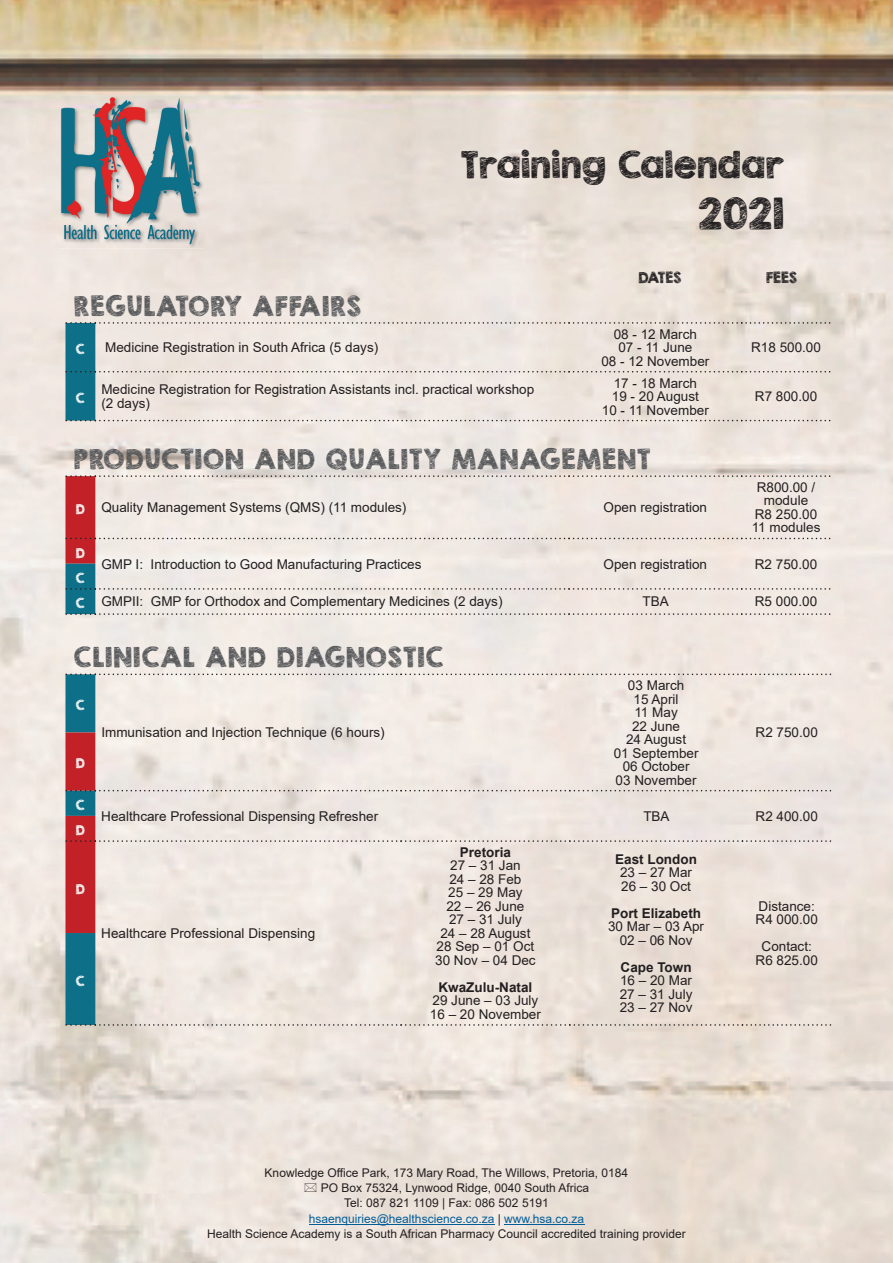
<style>
.page{position:relative;width:893px;height:1263px;background:#fff}
.page>*{position:absolute;margin:0;border:0;box-sizing:border-box;transform-origin:0 0}
.t1{font:42px "KG Broken Vessels Sketch";color:#231f20}
.t2{font:36px "KG Broken Vessels Sketch";color:#231f20}
.t3{font:27px "KG Broken Vessels Sketch";letter-spacing:.03em;color:#57585a}
.t4{font:15px "KG Broken Vessels Sketch";color:#231f20}
.t5{font:13.5px/13.5px "Arial";color:#231f20;text-align:center}
.t6{font:700 13.5px "Arial";color:#231f20}
.t7{font:13.5px "KG Broken Vessels Sketch";color:#fff}
.t8{font:12px/15.3px "Arial";color:#231f20;text-align:center}
.s1{font-family:"KG Broken Vessels Sketch";color:#fff}
.s2{color:#015d98}
</style>
<div class="page">
<img style="left:0;top:0;width:893px;height:1263px">
<hr style="left:309px;top:1224px;width:185px;height:1px;background:#015d98">
<hr style="left:504px;top:1224px;width:80px;height:1px;background:#015d98">
<img style="left:60px;top:96px;width:144px;height:153px">
<img style="left:61px;top:96px;width:139px;height:149px">
<svg style="left:65px;top:322px;width:765px;height:99px;background:#e2ddd8"></svg>
<svg style="left:65px;top:475px;width:765px;height:140px;background:#e9dfda"></svg>
<svg style="left:65px;top:674px;width:766px;height:352px;background:#e7ded8"></svg>
<svg style="left:305px;top:1183px;width:11px;height:9px"></svg>
<h2 class="t2" style="left:461px;top:143px;width:325px">Training Calendar</h2>
<h1 class="t1" style="left:698px;top:188px;width:88px">2021</h1>
<h3 class="t3" style="left:74px;top:289px;width:289px">REGULATORY AFFAIRS</h3>
<p class="t7" style="left:76px;top:341px;width:11px">C</p>
<p class="t5" style="left:105px;top:341px;width:275px">Medicine Registration in South Africa (5 days)</p>
<p class="t4" style="left:638px;top:269px;width:44px">DATES</p>
<p class="t4" style="left:766px;top:269px;width:33px">FEES</p>
<p class="t5" style="left:601px;top:327px;width:110px">08 - 12 March<br>07 - 11 June<br>08 - 12 November</p>
<p class="t5" style="left:751px;top:341px;width:71px">R18 500.00</p>
<p class="t7" style="left:76px;top:390px;width:11px">C</p>
<p class="t5" style="left:101px;top:383px;width:434px;text-align:left">Medicine Registration for Registration Assistants incl. practical workshop (2 days)</p>
<p class="t5" style="left:602px;top:376px;width:109px">17 - 18 March<br>19 - 20 August<br>10 - 11 November</p>
<h3 class="t3" style="left:74px;top:443px;width:578px">PRODUCTION AND QUALITY MANAGEMENT</h3>
<p class="t5" style="left:76px;top:501px;width:332px"><span class="s1">D</span> Quality Management Systems (QMS) (11 modules)</p>
<p class="t5" style="left:604px;top:501px;width:105px">Open registration</p>
<p class="t5" style="left:755px;top:389px;width:64px">R7 800.00</p>
<p class="t5" style="left:752px;top:480px;width:70px">R800.00 / module<br>R8 250.00<br>11 modules</p>
<p class="t7" style="left:76px;top:544px;width:11px">D</p>
<p class="t5" style="left:101px;top:557px;width:322px">GMP I: Introduction to Good Manufacturing Practices</p>
<p class="t5" style="left:604px;top:557px;width:105px">Open registration</p>
<p class="t5" style="left:755px;top:557px;width:64px">R2 750.00</p>
<p class="t7" style="left:76px;top:570px;width:11px">C</p>
<p class="t5" style="left:76px;top:595px;width:428px"><span class="s1">C</span> GMPII: GMP for Orthodox and Complementary Medicines (2 days)</p>
<p class="t5" style="left:643px;top:595px;width:28px">TBA</p>
<p class="t5" style="left:755px;top:595px;width:64px">R5 000.00</p>
<h3 class="t3" style="left:74px;top:641px;width:371px">CLINICAL AND DIAGNOSTIC</h3>
<p class="t7" style="left:76px;top:697px;width:11px">C</p>
<p class="t7" style="left:76px;top:755px;width:11px">D</p>
<p class="t7" style="left:76px;top:797px;width:11px">C</p>
<p class="t7" style="left:76px;top:822px;width:11px">D</p>
<p class="t7" style="left:76px;top:880px;width:11px">D</p>
<p class="t7" style="left:76px;top:972px;width:11px">C</p>
<p class="t5" style="left:101px;top:726px;width:285px">Immunisation and Injection Technique (6 hours)</p>
<p class="t5" style="left:614px;top:679px;width:86px">03 March<br>15 April<br>11 May<br>22 June<br>24 August<br>01 September<br>06 October<br>03 November</p>
<p class="t5" style="left:756px;top:726px;width:64px">R2 750.00</p>
<p class="t5" style="left:101px;top:809px;width:278px">Healthcare Professional Dispensing Refresher</p>
<p class="t5" style="left:643px;top:809px;width:28px">TBA</p>
<p class="t5" style="left:756px;top:809px;width:64px">R2 400.00</p>
<p class="t5" style="left:101px;top:926px;width:215px">Healthcare Professional Dispensing</p>
<p class="t6" style="left:460px;top:843px;width:53px">Pretoria</p>
<p class="t5" style="left:435px;top:859px;width:102px">27 – 31 Jan<br>24 – 28 Feb<br>25 – 29 May<br>22 – 26 June<br>27 – 31 July<br>24 – 28 August<br>28 Sep – 01 Oct<br>30 Nov – 04 Dec</p>
<p class="t6" style="left:439px;top:978px;width:95px">KwaZulu-Natal</p>
<p class="t5" style="left:430px;top:994px;width:113px;text-align:left">29 June – 03 July<br>16 – 20 November</p>
<p class="t6" style="left:615px;top:849px;width:83px">East London</p>
<p class="t5" style="left:620px;top:865px;width:74px;text-align:left">23 – 27 Mar<br>26 – 30 Oct</p>
<p class="t6" style="left:611px;top:903px;width:92px">Port Elizabeth</p>
<p class="t5" style="left:608px;top:919px;width:98px">30 Mar – 03 Apr<br>02 – 06 Nov</p>
<p class="t6" style="left:621px;top:957px;width:73px">Cape Town</p>
<p class="t5" style="left:620px;top:973px;width:74px;text-align:justify">16 – 20 Mar 27 – 31 July 23 – 27 Nov</p>
<p class="t5" style="left:756px;top:899px;width:64px;text-align:left">Distance:<br>R4 000.00</p>
<p class="t5" style="left:756px;top:940px;width:64px">Contact:<br>R6 825.00</p>
<p class="t8" style="left:265px;top:1165px;width:365px">Knowledge Office Park, 173 Mary Road, The Willows, Pretoria, 0184</p>
<p class="t8" style="left:321px;top:1180px;width:270px">PO Box 75324, Lynwood Ridge, 0040 South Africa</p>
<p class="t8" style="left:344px;top:1195px;width:206px">Tel: 087 821 1109 | Fax: 086 502 5191</p>
<p class="t8" style="left:207px;top:1211px;width:480px"><span class="s2">hsaenquiries@healthscience.co.za</span> | <span class="s2">www.hsa.co.za<br></span>Health Science Academy is a South African Pharmacy Council accredited training provider</p>
</div>
